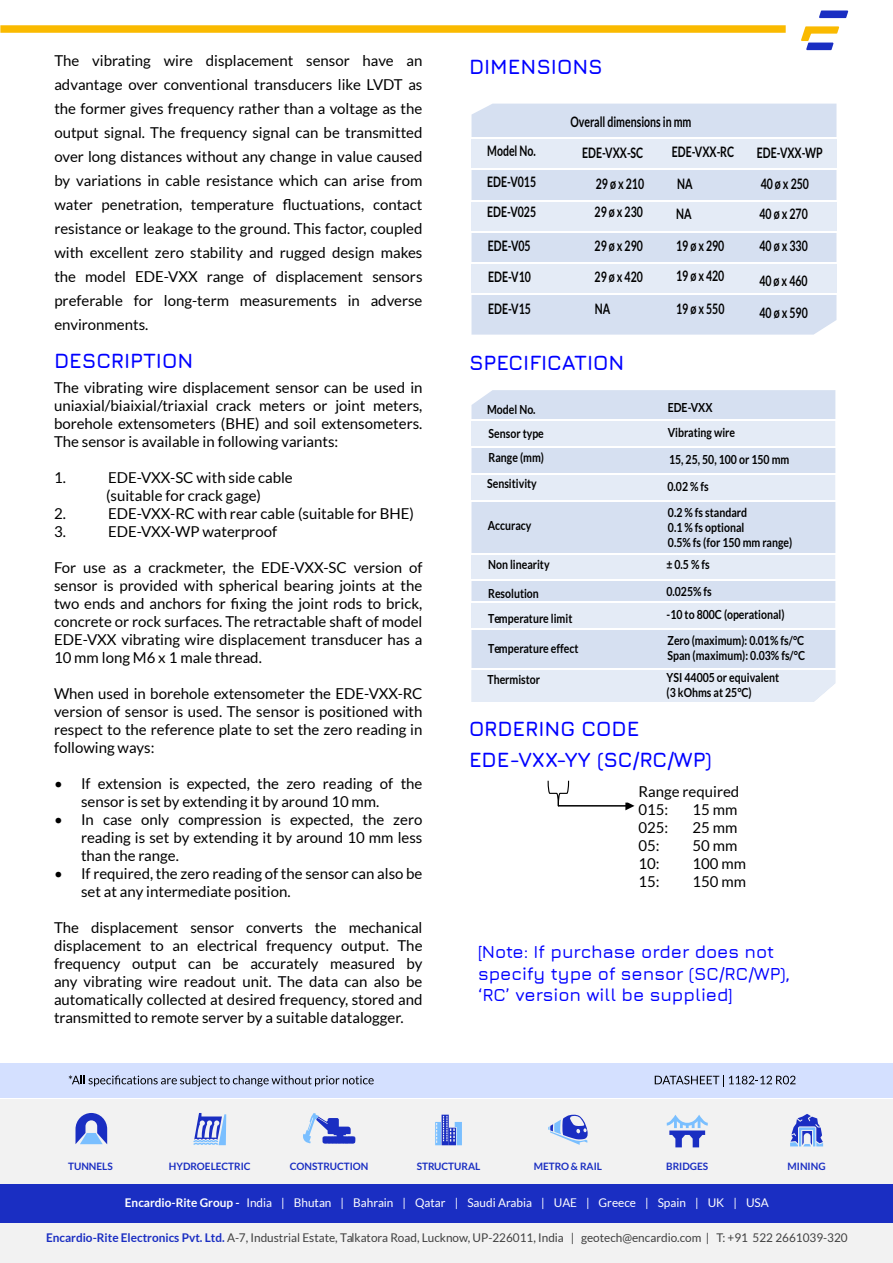
<style>
.page{position:relative;width:893px;height:1263px;background:#fff}
.page>*{position:absolute;margin:0;border:0;box-sizing:border-box;transform-origin:0 0}
.t1{font:700 21px "Jura";color:#00f}
.t2{font:600 18px "Jura";color:#00f}
.t3{font:15px/18px "Lato";color:#000;text-align:justify}
.t4{font:700 14.4px/30.5px "Lato";color:#000;scale:.73 1}
.t5{font:700 12.45px/15px "Lato";color:#000;scale:.84 1}
.t6{font:12px "Lato";color:#404040}
.t7{font:12px "Lato";color:#fff}
.t8{font:700 10.2px "Lato";color:#1a2ec2}
.s1{font-weight:700}
.s2{font-weight:700;color:#1a2ec2}
</style>
<div class="page">
<svg style="left:819px;top:10px;width:29px;height:8px"></svg>
<svg style="left:801px;top:26px;width:38px;height:24px"></svg>
<div style="left:0;top:25px;width:786px;height:8px;background:#faba00"></div>
<div style="left:471px;top:104px;width:365px;height:231px;background:#d6e0f1"></div>
<div style="left:471px;top:138px;width:365px;height:30px;background:#e4ebf6"></div>
<hr style="left:469px;top:137px;width:368px;height:2px;background:#fff">
<hr style="left:469px;top:168px;width:368px;height:2px;background:#fff">
<div style="left:471px;top:201px;width:365px;height:30px;background:#e4ebf6"></div>
<hr style="left:470px;top:200px;width:369px;height:2px;background:#fff">
<hr style="left:470px;top:231px;width:369px;height:1px;background:#fff">
<div style="left:471px;top:263px;width:365px;height:31px;background:#e4ebf6"></div>
<hr style="left:469px;top:263px;width:369px;height:1px;background:#fff">
<hr style="left:469px;top:294px;width:369px;height:1px;background:#fff">
<div style="left:471px;top:390px;width:364px;height:278px;background:#d6e0f1"></div>
<div style="left:471px;top:420px;width:364px;height:26px;background:#e4ebf6"></div>
<hr style="left:469px;top:419px;width:367px;height:2px;background:#fff">
<hr style="left:469px;top:446px;width:367px;height:1px;background:#fff">
<div style="left:471px;top:474px;width:364px;height:27px;background:#e4ebf6"></div>
<hr style="left:470px;top:474px;width:368px;height:1px;background:#fff">
<hr style="left:470px;top:501px;width:368px;height:1px;background:#fff">
<div style="left:471px;top:554px;width:364px;height:25px;background:#e4ebf6"></div>
<hr style="left:469px;top:553px;width:368px;height:1px;background:#fff">
<hr style="left:469px;top:579px;width:368px;height:1px;background:#fff">
<div style="left:471px;top:602px;width:364px;height:26px;background:#e4ebf6"></div>
<hr style="left:470px;top:602px;width:368px;height:1px;background:#fff">
<hr style="left:470px;top:628px;width:368px;height:2px;background:#fff">
<div style="left:471px;top:670px;width:365px;height:32px;background:#e4ebf6"></div>
<hr style="left:558px;top:805px;width:69px;height:2px;background:#000">
<svg style="left:625px;top:802px;width:9px;height:8px"></svg>
<svg style="left:548px;top:780px;width:22px;height:27px"></svg>
<div style="left:0;top:1064px;width:893px;height:34px;background:#d4e0ff"></div>
<svg style="left:69px;top:1075px;width:305px;height:11px"></svg>
<svg style="left:655px;top:1075px;width:141px;height:11px"></svg>
<div style="left:0;top:1100px;width:893px;height:163px;background:#f2f2f2"></div>
<div style="left:0;top:1184px;width:893px;height:38px;background:#1a2ec2"></div>
<svg style="left:76px;top:1113px;width:31px;height:31px"></svg>
<svg style="left:193px;top:1113px;width:33px;height:32px"></svg>
<svg style="left:303px;top:1113px;width:52px;height:31px"></svg>
<svg style="left:548px;top:1114px;width:40px;height:31px"></svg>
<svg style="left:667px;top:1115px;width:41px;height:32px"></svg>
<svg style="left:435px;top:1115px;width:27px;height:30px"></svg>
<svg style="left:790px;top:1114px;width:33px;height:32px"></svg>
<p class="t3" style="left:54px;top:49px;width:370px;line-height:24px">The vibrating wire displacement sensor have an advantage over conventional transducers like LVDT as the former gives frequency rather than a voltage as the output signal. The frequency signal can be transmitted over long distances without any change in value caused by variations in cable resistance which can arise from water penetration, temperature fluctuations, contact resistance or leakage to the ground. This factor, coupled with excellent zero stability and rugged design makes the model EDE-VXX range of displacement sensors preferable for long-term measurements in adverse environments.</p>
<p class="t1" style="left:54px;top:346px;width:141px">DESCRIPTION</p>
<p class="t3" style="left:54px;top:379px;width:370px">The vibrating wire displacement sensor can be used in uniaxial/biaixial/triaxial crack meters or joint meters, borehole extensometers (BHE) and soil extensometers.<br>The sensor is available in following variants:</p>
<p class="t3" style="left:54px;top:469px;width:13px">1.</p>
<p class="t3" style="left:108px;top:469px;width:186px">EDE-VXX-SC with side cable</p>
<p class="t3" style="left:106px;top:487px;width:156px">(suitable for crack gage)</p>
<p class="t3" style="left:54px;top:505px;width:13px">2.</p>
<p class="t3" style="left:108px;top:505px;width:307px">EDE-VXX-RC with rear cable (suitable for BHE)</p>
<p class="t3" style="left:54px;top:523px;width:13px">3.</p>
<p class="t3" style="left:108px;top:523px;width:171px">EDE-VXX-WP waterproof</p>
<p class="t3" style="left:54px;top:559px;width:370px">For use as a crackmeter, the EDE-VXX-SC version of sensor is provided with spherical bearing joints at the two ends and anchors for fixing the joint rods to brick, concrete or rock surfaces. The retractable shaft of model EDE-VXX vibrating wire displacement transducer has a 10 mm long M6 x 1 male thread.</p>
<p class="t3" style="left:54px;top:685px;width:370px">When used in borehole extensometer the EDE-VXX-RC version of sensor is used. The sensor is positioned with respect to the reference plate to set the zero reading in following ways:</p>
<p class="t3" style="left:81px;top:775px;width:343px;text-indent:-27px">• If extension is expected, the zero reading of the sensor is set by extending it by around 10 mm.</p>
<p class="t3" style="left:81px;top:811px;width:343px;text-indent:-27px">• In case only compression is expected, the zero reading is set by extending it by around 10 mm less than the range.</p>
<p class="t3" style="left:81px;top:865px;width:343px;text-indent:-27px">• If required, the zero reading of the sensor can also be set at any intermediate position.</p>
<p class="t3" style="left:54px;top:919px;width:370px">The displacement sensor converts the mechanical displacement to an electrical frequency output. The frequency output can be accurately measured by any vibrating wire readout unit. The data can also be automatically collected at desired frequency, stored and transmitted to remote server by a suitable datalogger.</p>
<p class="t1" style="left:469px;top:52px;width:135px">DIMENSIONS</p>
<p class="t4" style="left:570px;top:106px;width:167px">Overall dimensions in mm</p>
<p class="t4" style="left:487px;top:135px;width:68px">Model No.</p>
<p class="t4" style="left:582px;top:138px;width:85px">EDE-VXX-SC</p>
<p class="t4" style="left:487px;top:167px;width:69px">EDE-V015</p>
<p class="t4" style="left:595px;top:170px;width:69px;line-height:27.6px">29 ø x 210<br>29 ø x 230</p>
<p class="t4" style="left:595px;top:231px;width:68px">29 ø x 290<br>29 ø x 420</p>
<p class="t4" style="left:595px;top:294px;width:23px">NA</p>
<p class="t4" style="left:487px;top:196px;width:69px">EDE-V025</p>
<p class="t4" style="left:488px;top:231px;width:61px">EDE-V05<br>EDE-V10</p>
<p class="t4" style="left:488px;top:294px;width:60px">EDE-V15</p>
<p class="t1" style="left:469px;top:347px;width:157px">SPECIFICATION</p>
<p class="t4" style="left:672px;top:137px;width:87px">EDE-VXX-RC</p>
<p class="t4" style="left:757px;top:138px;width:92px">EDE-VXX-WP</p>
<p class="t4" style="left:676px;top:168px;width:24px;line-height:30px">NA<br>NA</p>
<p class="t4" style="left:676px;top:230px;width:68px">19 ø x 290<br>19 ø x 420</p>
<p class="t4" style="left:676px;top:293px;width:68px">19 ø x 550</p>
<p class="t4" style="left:759px;top:168px;width:69px;line-height:30px">40 ø x 250<br>40 ø x 270</p>
<p class="t4" style="left:759px;top:230px;width:68px">40 ø x 330</p>
<p class="t4" style="left:759px;top:265px;width:68px">40 ø x 460</p>
<p class="t4" style="left:759px;top:298px;width:68px">40 ø x 590</p>
<p class="t5" style="left:487px;top:402px;width:59px">Model No.</p>
<p class="t5" style="left:668px;top:400px;width:55px">EDE-VXX</p>
<p class="t5" style="left:489px;top:421px;width:67px;line-height:24.5px">Sensor type<br>Range (mm)</p>
<p class="t5" style="left:668px;top:425px;width:82px">Vibrating wire</p>
<p class="t5" style="left:667px;top:446px;width:147px;line-height:26.8px">15, 25, 50, 100 or 150 mm<br>0.02 % fs</p>
<p class="t5" style="left:487px;top:476px;width:61px">Sensitivity</p>
<p class="t5" style="left:488px;top:517px;width:54px">Accuracy</p>
<p class="t5" style="left:488px;top:556px;width:75px">Non linearity</p>
<p class="t5" style="left:488px;top:581px;width:102px;line-height:24.9px">Resolution<br>Temperature limit</p>
<p class="t5" style="left:488px;top:641px;width:109px">Temperature effect</p>
<p class="t5" style="left:487px;top:672px;width:64px">Thermistor</p>
<p class="t5" style="left:668px;top:504px;width:149px">0.2 % fs standard<br>0.1 % fs optional<br>0.5% fs (for 150 mm range)</p>
<p class="t5" style="left:666px;top:550px;width:56px;line-height:27.2px">± 0.5 % fs<br>0.025% fs</p>
<p class="t5" style="left:667px;top:607px;width:142px">-10 to 800C (operational)</p>
<p class="t5" style="left:667px;top:633px;width:165px">Zero (maximum): 0.01% fs/°C<br>Span (maximum): 0.03% fs/°C</p>
<p class="t5" style="left:667px;top:669px;width:136px">YSI 44005 or equivalent (3 kOhms at 25°C)</p>
<p class="t1" style="left:469px;top:713px;width:172px">ORDERING CODE</p>
<p class="t1" style="left:469px;top:745px;width:244px">EDE-VXX-YY (SC/RC/WP)</p>
<p class="t3" style="left:638px;top:782px;width:102px">Range required</p>
<p class="t3" style="left:638px;top:800px;width:31px">015:</p>
<p class="t3" style="left:692px;top:800px;width:46px">15 mm</p>
<p class="t3" style="left:638px;top:818px;width:31px">025:</p>
<p class="t3" style="left:692px;top:818px;width:46px">25 mm</p>
<p class="t3" style="left:638px;top:836px;width:23px">05:</p>
<p class="t3" style="left:692px;top:836px;width:46px">50 mm</p>
<p class="t3" style="left:638px;top:854px;width:23px">10:</p>
<p class="t3" style="left:692px;top:854px;width:55px">100 mm</p>
<p class="t3" style="left:638px;top:872px;width:23px">15:</p>
<p class="t3" style="left:692px;top:872px;width:55px">150 mm</p>
<p class="t2" style="left:478px;top:939px;width:298px">[Note: If purchase order does not</p>
<p class="t2" style="left:478px;top:960px;width:314px">specify type of sensor (SC/RC/WP),</p>
<p class="t2" style="left:478px;top:982px;width:256px">‘RC’ version will be supplied]</p>
<p class="t8" style="left:68px;top:1160px;width:46px">TUNNELS</p>
<p class="t8" style="left:169px;top:1160px;width:83px">HYDROELECTRIC</p>
<p class="t8" style="left:290px;top:1160px;width:80px">CONSTRUCTION</p>
<p class="t8" style="left:417px;top:1160px;width:65px">STRUCTURAL</p>
<p class="t8" style="left:534px;top:1160px;width:70px">METRO &amp; RAIL</p>
<p class="t8" style="left:666px;top:1160px;width:44px">BRIDGES</p>
<p class="t8" style="left:788px;top:1160px;width:39px">MINING</p>
<p class="t7" style="left:125px;top:1196px;width:645px"><span class="s1">Encardio-Rite Group -</span> India | Bhutan | Bahrain | Qatar | Saudi Arabia | UAE | Greece | Spain | UK | USA</p>
<p class="t6" style="left:46px;top:1231px;width:803px"><span class="s2">Encardio-Rite Electronics Pvt. Ltd.</span> A-7, Industrial Estate, Talkatora Road, Lucknow, UP-226011, India | geotech@encardio.com | T: +91 522 2661039-320</p>
</div>
